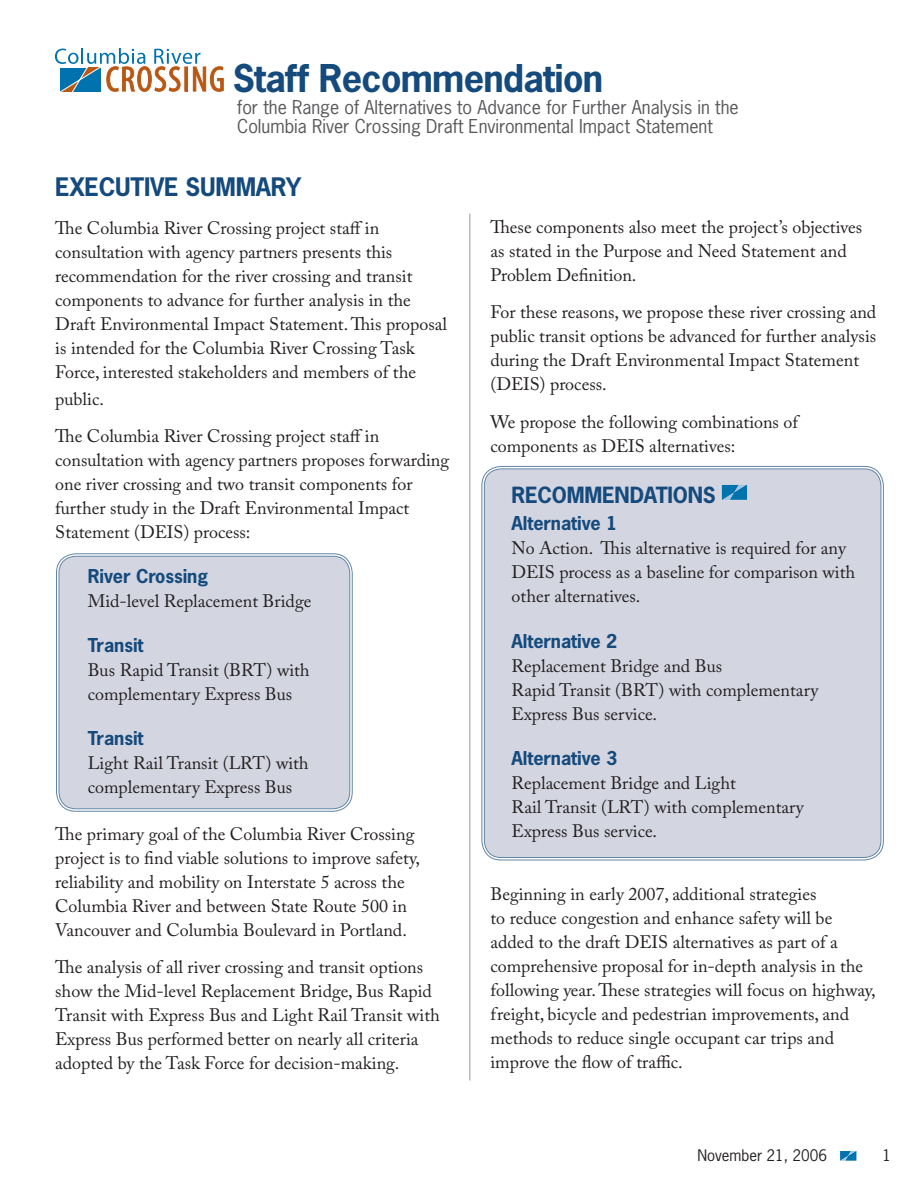
<style>
.page{position:relative;width:918px;height:1188px;background:#fff}
.page>*{position:absolute;margin:0;border:0;box-sizing:border-box;transform-origin:0 0}
.t1{font:700 36px "News Gothic Std";letter-spacing:-.02em;color:#144a7c}
.t2{font:700 24px "News Gothic Std";letter-spacing:-.01em;color:#144a7c}
.t3{font:700 21px "News Gothic Std";letter-spacing:-.01em;color:#144a7c}
.t4{font:18px/24px "Adobe Caslon Pro";color:#231f20}
.t5{font:18px/19.5px "News Gothic Std";color:#57585a}
.t6{font:700 18px "News Gothic Std";letter-spacing:-.005em;color:#144a7c}
.t7{font:15px "News Gothic Std";color:#231f20}
</style>
<div class="page">
<div style="left:483px;top:468px;width:399px;height:391px;background:#d3d5e1;border-radius:18px"></div>
<svg style="left:55px;top:48px;width:169px;height:44px"></svg>
<svg style="left:840px;top:1151px;width:16px;height:10px"></svg>
<hr style="left:470px;top:214px;width:1px;height:866px;background:#939598">
<svg style="left:722px;top:485px;width:25px;height:15px"></svg>
<div style="left:56px;top:553px;width:297px;height:259px;background:#d3d5e1"></div>
<div style="left:59px;top:556px;width:291px;height:253px;border:1px solid #144a7c;border-radius:17px"></div>
<h1 class="t1" style="left:233px;top:54px;width:372px">Staff Recommendation</h1>
<p class="t5" style="left:237px;top:97px;width:503px">for the Range of Alternatives to Advance for Further Analysis in the<br>Columbia River Crossing Draft Environmental Impact Statement</p>
<h2 class="t2" style="left:55px;top:171px;width:248px">EXECUTIVE SUMMARY</h2>
<p class="t4" style="left:55px;top:215px;width:393px">The Columbia River Crossing project staff in consultation with agency partners presents this recommendation for the river crossing and transit components to advance for further analysis in the Draft Environmental Impact Statement. This proposal is intended for the Columbia River Crossing Task Force, interested stakeholders and members of the</p>
<p class="t4" style="left:55px;top:380px;width:326px;line-height:37.5px">public.<br>The Columbia River Crossing project staff in</p>
<p class="t4" style="left:55px;top:448px;width:395px">consultation with agency partners proposes forwarding one river crossing and two transit components for further study in the Draft Environmental Impact Statement (DEIS) process:</p>
<p class="t6" style="left:88px;top:564px;width:122px">River Crossing</p>
<p class="t4" style="left:88px;top:589px;width:225px">Mid-level Replacement Bridge</p>
<p class="t6" style="left:88px;top:633px;width:57px">Transit</p>
<p class="t4" style="left:88px;top:658px;width:223px">Bus Rapid Transit (BRT) with complementary Express Bus</p>
<p class="t6" style="left:88px;top:726px;width:57px">Transit</p>
<p class="t4" style="left:88px;top:751px;width:222px">Light Rail Transit (LRT) with complementary Express Bus</p>
<p class="t4" style="left:55px;top:821px;width:366px">The primary goal of the Columbia River Crossing project is to find viable solutions to improve safety, reliability and mobility on Interstate 5 across the Columbia River and between State Route 500 in Vancouver and Columbia Boulevard in Portland.</p>
<p class="t4" style="left:55px;top:955px;width:386px">The analysis of all river crossing and transit options show the Mid-level Replacement Bridge, Bus Rapid Transit with Express Bus and Light Rail Transit with Express Bus performed better on nearly all criteria adopted by the Task Force for decision-making.</p>
<p class="t4" style="left:490px;top:214px;width:373px">These components also meet the project’s objectives as stated in the Purpose and Need Statement and<br>Problem Definition.</p>
<p class="t4" style="left:490px;top:300px;width:387px">For these reasons, we propose these river crossing and public transit options be advanced for further analysis during the Draft Environmental Impact Statement (DEIS) process.</p>
<p class="t4" style="left:490px;top:409px;width:309px">We propose the following combinations of components as DEIS alternatives:</p>
<p class="t3" style="left:512px;top:481px;width:206px">RECOMMENDATIONS</p>
<p class="t6" style="left:512px;top:511px;width:107px">Alternative 1</p>
<p class="t4" style="left:512px;top:536px;width:345px">No Action. This alternative is required for any<br>DEIS process as a baseline for comparison with other alternatives.</p>
<p class="t6" style="left:512px;top:630px;width:107px">Alternative 2</p>
<p class="t4" style="left:512px;top:654px;width:308px">Replacement Bridge and Bus<br>Rapid Transit (BRT) with complementary<br>Express Bus service.</p>
<p class="t6" style="left:512px;top:747px;width:107px">Alternative 3</p>
<p class="t4" style="left:512px;top:771px;width:294px">Replacement Bridge and Light<br>Rail Transit (LRT) with complementary<br>Express Bus service.</p>
<p class="t4" style="left:490px;top:882px;width:387px">Beginning in early 2007, additional strategies<br>to reduce congestion and enhance safety will be added to the draft DEIS alternatives as part of a comprehensive proposal for in-depth analysis in the following year. These strategies will focus on highway, freight, bicycle and pedestrian improvements, and methods to reduce single occupant car trips and improve the flow of traffic.</p>
<p class="t7" style="left:697px;top:1145px;width:131px">November 21, 2006</p>
</div>
